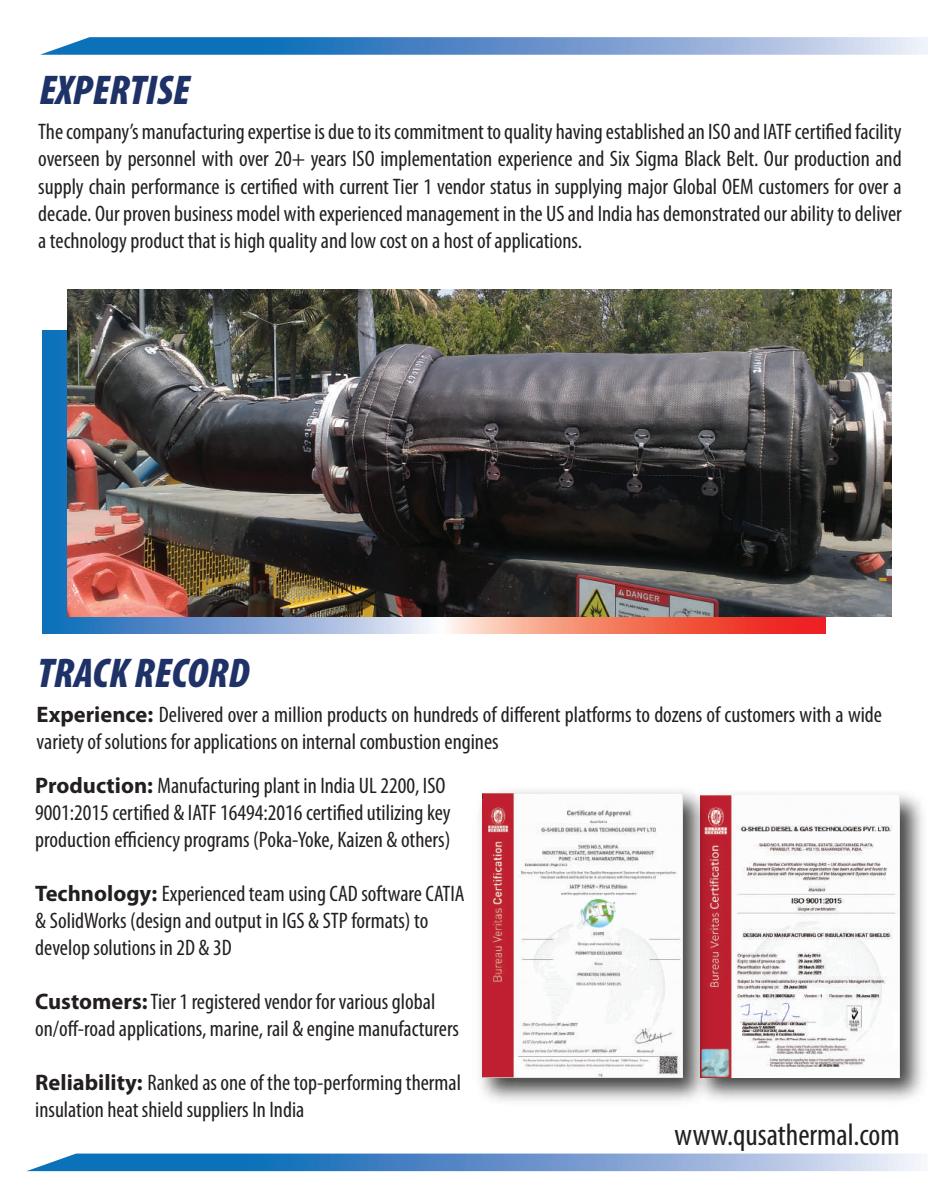
<style>
.page{position:relative;width:928px;height:1202px;background:#fff}
.page>*{position:absolute;margin:0;border:0;box-sizing:border-box;transform-origin:0 0}
.t1{font:italic 900 condensed 41.7px "Myriad Pro";color:#1f3267}
.t2{font:condensed 31.05px "Myriad Pro";color:#231f20}
.t3{font:condensed 22.5px/27px "Myriad Pro";color:#231f20}
.s1{font-weight:700;font-stretch:normal}
</style>
<div class="page">
<svg style="left:40px;top:37px;width:888px;height:18px;background:#699ccf"></svg>
<svg style="left:27px;top:1153px;width:894px;height:18px;background:#6b9ed0"></svg>
<svg style="left:42px;top:330px;width:783px;height:304px;background:#7b83a4"></svg>
<img style="left:67px;top:289px;width:824px;height:327px">
<img style="left:716px;top:794px;width:207px;height:306px">
<img style="left:716px;top:795px;width:183px;height:282px">
<img style="left:480px;top:791px;width:236px;height:310px">
<img style="left:482px;top:793px;width:200px;height:284px">
<h1 class="t1" style="left:39px;top:68px;width:152px">EXPERTISE</h1>
<p class="t3" style="left:38px;top:119px;width:865px;text-align:justify">The company’s manufacturing expertise is due to its commitment to quality having established an ISO and IATF certified facility overseen by personnel with over 20+ years ISO implementation experience and Six Sigma Black Belt. Our production and supply chain performance is certified with current Tier 1 vendor status in supplying major Global OEM customers for over a decade. Our proven business model with experienced management in the US and India has demonstrated our ability to deliver a technology product that is high quality and low cost on a host of applications.</p>
<h1 class="t1" style="left:38px;top:651px;width:213px">TRACK RECORD</h1>
<p class="t3" style="left:37px;top:701px;width:847px"><span class="s1">Experience:</span> Delivered over a million products on hundreds of different platforms to dozens of customers with a wide variety of solutions for applications on internal combustion engines</p>
<p class="t3" style="left:35px;top:772px;width:417px"><span class="s1">Production:</span> Manufacturing plant in India UL 2200, ISO<br>9001:2015 certified &amp; IATF 16494:2016 certified utilizing key production efficiency programs (Poka-Yoke, Kaizen &amp; others)</p>
<p class="t3" style="left:35px;top:880px;width:431px"><span class="s1">Technology:</span> Experienced team using CAD software CATIA &amp; SolidWorks (design and output in IGS &amp; STP formats) to develop solutions in 2D &amp; 3D</p>
<p class="t3" style="left:35px;top:988px;width:425px"><span class="s1">Customers:</span> Tier 1 registered vendor for various global on/off-road applications, marine, rail &amp; engine manufacturers</p>
<p class="t3" style="left:35px;top:1069px;width:427px"><span class="s1">Reliability:</span> Ranked as one of the top-performing thermal insulation heat shield suppliers In India</p>
<h2 class="t2" style="left:674px;top:1117px;width:227px">www.qusathermal.com</h2>
</div>
